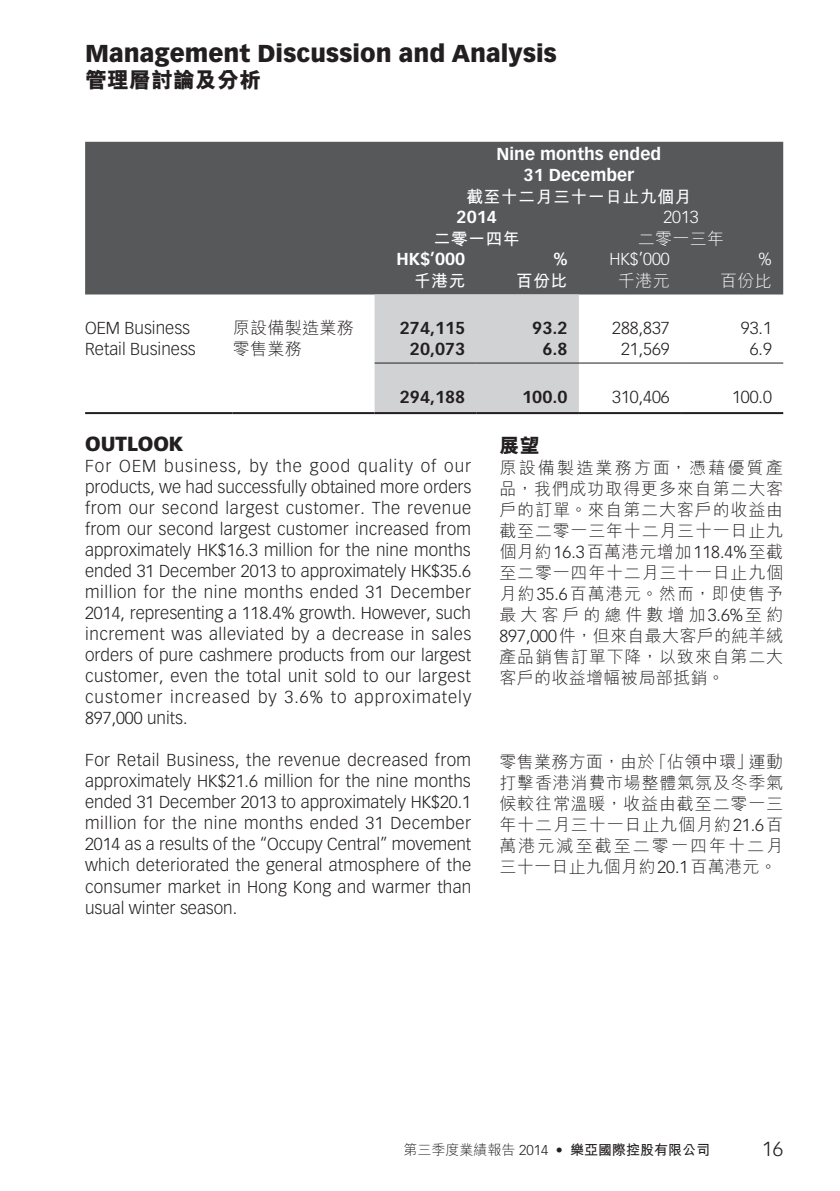
<style>
.page{position:relative;width:840px;height:1191px;background:#fff}
.page>*{position:absolute;margin:0;border:0;box-sizing:border-box;transform-origin:0 0}
.t1{font:900 24px "Vectora LT Std";color:#231f20}
.t2{font:800 22px "M Hei HK";color:#231f20}
._01_H1_E{font:900 20px "Vectora LT Std";color:#231f20}
.t3{font:300 20px "Vectora LT Std";color:#231f20}
._001_H1_C{font:800 20px "M Hei HK";color:#231f20}
._00_txt_E{font:300 17px/21px "Vectora LT Std";letter-spacing:.015em;color:#231f20;text-align:justify}
._000_txt_C{font:300 17px/21px "M Hei HK";letter-spacing:.05em;color:#231f20;text-align:justify}
._50_Table_txt{font:300 17px "Vectora LT Std";color:#231f20}
._50_Table_txt-2{font:700 17px "Vectora LT Std";color:#fff}
._50_Table_txt-3{font:700 17px "Vectora LT Std";color:#231f20}
._50_Table_txt-4{font:700 17px "M Hei HK";letter-spacing:.02em;color:#fff}
._50_Table_txt-5{font:300 17px "Vectora LT Std";color:#fff}
._50_Table_txt-6{font:300 17px "M Hei HK";letter-spacing:.02em;color:#fff}
._50_Table_txt-7{font:300 17px "M Hei HK";letter-spacing:.02em;color:#231f20}
.t4{font:700 14px "M Hei HK";color:#231f20}
.s1{font-family:"Vectora LT Std"}
.s2{font-weight:300}
.s3{font-family:"Vectora LT Std";font-weight:300}
</style>
<div class="page">
<div style="left:85px;top:142px;width:697px;height:152px;background:#57585a"></div>
<div style="left:374px;top:294px;width:204px;height:118px;background:#d1d2d4"></div>
<hr style="left:374px;top:362px;width:102px;height:1px;background:#231f20">
<hr style="left:476px;top:362px;width:102px;height:1px;background:#231f20">
<hr style="left:578px;top:362px;width:102px;height:1px;background:#231f20">
<hr style="left:680px;top:362px;width:102px;height:1px;background:#231f20">
<hr style="left:85px;top:412px;width:147px;height:2px;background:#231f20">
<hr style="left:232px;top:412px;width:142px;height:2px;background:#231f20">
<hr style="left:374px;top:412px;width:102px;height:2px;background:#231f20">
<hr style="left:476px;top:412px;width:102px;height:2px;background:#231f20">
<hr style="left:578px;top:412px;width:102px;height:2px;background:#231f20">
<hr style="left:680px;top:412px;width:102px;height:2px;background:#231f20">
<p class="t1" style="left:85px;top:39px;width:473px">Management Discussion and Analysis</p>
<p class="t2" style="left:85px;top:69px;width:178px">管理層討論及分析</p>
<p class="_50_Table_txt-2" style="left:496px;top:143px;width:166px">Nine months ended</p>
<p class="_50_Table_txt-2" style="left:523px;top:164px;width:112px">31 December</p>
<p class="_50_Table_txt-4" style="left:466px;top:184px;width:227px">截至十二月三十一日止九個月</p>
<p class="_50_Table_txt-2" style="left:456px;top:206px;width:42px">2014</p>
<p class="_50_Table_txt-5" style="left:663px;top:207px;width:37px">2013</p>
<p class="_50_Table_txt-4" style="left:433px;top:226px;width:88px">二零一四年</p>
<p class="_50_Table_txt-6" style="left:637px;top:230px;width:88px">二零一三年</p>
<p class="_50_Table_txt-2" style="left:396px;top:248px;width:70px">HK$’000</p>
<p class="_50_Table_txt-2" style="left:553px;top:248px;width:16px">﹪</p>
<p class="_50_Table_txt-5" style="left:609px;top:249px;width:62px">HK$’000</p>
<p class="_50_Table_txt-5" style="left:758px;top:249px;width:10px">﹪</p>
<p class="_50_Table_txt-4" style="left:413px;top:268px;width:53px">千港元</p>
<p class="_50_Table_txt-4" style="left:515px;top:268px;width:53px">百份比</p>
<p class="_50_Table_txt-6" style="left:617px;top:272px;width:53px">千港元</p>
<p class="_50_Table_txt-6" style="left:719px;top:272px;width:53px">百份比</p>
<p class="_50_Table_txt" style="left:85px;top:318px;width:106px">OEM Business</p>
<p class="_50_Table_txt-7" style="left:232px;top:319px;width:123px">原設備製造業務</p>
<p class="_50_Table_txt-3" style="left:399px;top:317px;width:67px">274,115</p>
<p class="_50_Table_txt-3" style="left:532px;top:317px;width:37px">93.2</p>
<p class="_50_Table_txt" style="left:612px;top:318px;width:59px">288,837</p>
<p class="_50_Table_txt" style="left:740px;top:318px;width:32px">93.1</p>
<p class="_50_Table_txt" style="left:85px;top:339px;width:112px">Retail Business</p>
<p class="_50_Table_txt-7" style="left:232px;top:340px;width:71px">零售業務</p>
<p class="_50_Table_txt-3" style="left:410px;top:338px;width:57px">20,073</p>
<p class="_50_Table_txt-3" style="left:542px;top:338px;width:27px">6.8</p>
<p class="_50_Table_txt" style="left:620px;top:339px;width:50px">21,569</p>
<p class="_50_Table_txt" style="left:749px;top:339px;width:24px">6.9</p>
<p class="_50_Table_txt-3" style="left:399px;top:386px;width:67px">294,188</p>
<p class="_50_Table_txt-3" style="left:522px;top:386px;width:47px">100.0</p>
<p class="_50_Table_txt" style="left:612px;top:387px;width:59px">310,406</p>
<p class="_50_Table_txt" style="left:731px;top:387px;width:41px">100.0</p>
<p class="_01_H1_E" style="left:85px;top:432px;width:100px">OUTLOOK</p>
<p class="_00_txt_E" style="left:85px;top:456px;width:387px">For OEM business, by the good quality of our products, we had successfully obtained more orders from our second largest customer. The revenue from our second largest customer increased from approximately HK$16.3 million for the nine months ended 31 December 2013 to approximately HK$35.6 million for the nine months ended 31 December 2014, representing a 118.4% growth. However, such increment was alleviated by a decrease in sales orders of pure cashmere products from our largest customer, even the total unit sold to our largest customer increased by 3.6% to approximately 897,000 units.</p>
<p class="_00_txt_E" style="left:85px;top:750px;width:387px">For Retail Business, the revenue decreased from approximately HK$21.6 million for the nine months ended 31 December 2013 to approximately HK$20.1 million for the nine months ended 31 December 2014 as a results of the “Occupy Central” movement which deteriorated the general atmosphere of the consumer market in Hong Kong and warmer than usual winter season.</p>
<p class="_001_H1_C" style="left:499px;top:435px;width:42px">展望</p>
<p class="_000_txt_C" style="left:499px;top:457px;width:285px">原設備製造業務方面，憑藉優質產品，我們成功取得更多來自第二大客戶的訂單。來自第二大客戶的收益由截至二零一三年十二月三十一日止九個月約<span class="s1">16.3</span>百萬港元增加<span class="s1">118.4%</span>至截至二零一四年十二月三十一日止九個月約<span class="s1">35.6</span>百萬港元。然而，即使售予最大客戶的總件數增加<span class="s1">3.6%</span>至約<span class="s1">897,000</span>件，但來自最大客戶的純羊絨產品銷售訂單下降，以致來自第二大客戶的收益增幅被局部抵銷。</p>
<p class="_000_txt_C" style="left:499px;top:751px;width:285px">零售業務方面，由於「佔領中環」運動打擊香港消費市場整體氣氛及冬季氣候較往常溫暖，收益由截至二零一三年十二月三十一日止九個月約<span class="s1">21.6</span>百萬港元減至截至二零一四年十二月三十一日止九個月約<span class="s1">20.1</span>百萬港元。</p>
<p class="t4" style="left:403px;top:1139px;width:308px"><span class="s2">第三季度業績報告</span> <span class="s3">2014 •</span> 樂亞國際控股有限公司</p>
<p class="t3" style="left:761px;top:1137px;width:22px">16</p>
</div>
